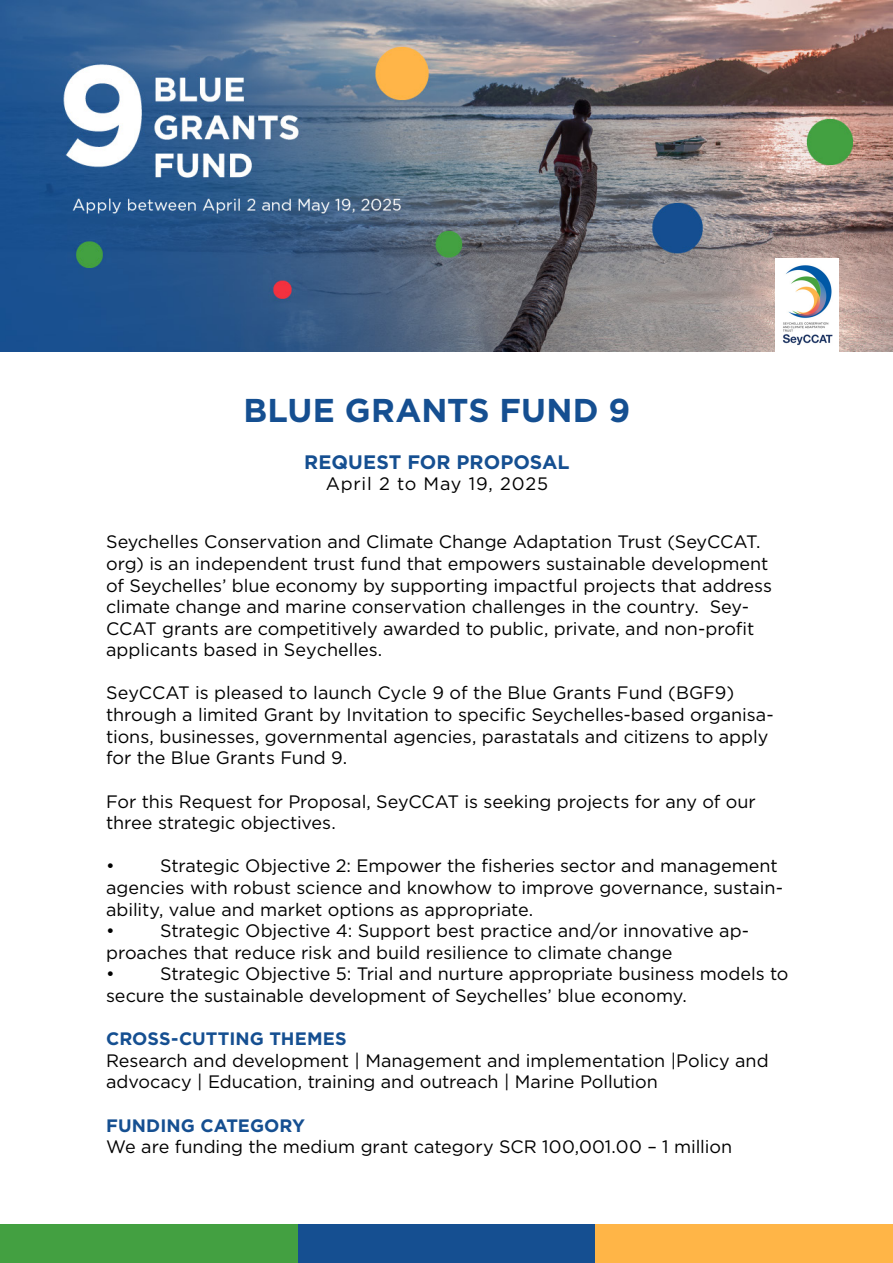
<style>
.page{position:relative;width:893px;height:1263px;background:#fff}
.page>*{position:absolute;margin:0;border:0;box-sizing:border-box;transform-origin:0 0}
.t1{font:700 33px "Gotham";letter-spacing:.005em;color:#154f91}
.t2{font:700 19.5px "Gotham";letter-spacing:.005em;color:#154f91}
.t3{font:18px/21.6px "Gotham";letter-spacing:-.005em;color:#000}
.t4{font:700 18px "Gotham";letter-spacing:.005em;color:#154f91}
.t5{font:18px "Gotham";letter-spacing:.045em;color:#000}
</style>
<div class="page">
<div style="left:0;top:1225px;width:298px;height:38px;background:#43a041"></div>
<div style="left:298px;top:1225px;width:297px;height:38px;background:#154f91"></div>
<div style="left:595px;top:1225px;width:298px;height:38px;background:#ffb547"></div>
<img style="left:0;top:0;width:893px;height:352px">
<img style="left:776px;top:259px;width:63px;height:93px">
<h1 class="t1" style="left:243px;top:388px;width:388px">BLUE GRANTS FUND 9</h1>
<p class="t2" style="left:304px;top:449px;width:267px">REQUEST FOR PROPOSAL</p>
<p class="t5" style="left:326px;top:472px;width:224px">April 2 to May 19, 2025</p>
<p class="t3" style="left:106px;top:531px;width:667px">Seychelles Conservation and Climate Change Adaptation Trust (SeyCCAT. org) is an independent trust fund that empowers sustainable development of Seychelles’ blue economy by supporting impactful projects that address climate change and marine conservation challenges in the country. Sey-CCAT grants are competitively awarded to public, private, and non-profit applicants based in Seychelles.</p>
<p class="t3" style="left:106px;top:682px;width:669px">SeyCCAT is pleased to launch Cycle 9 of the Blue Grants Fund (BGF9) through a limited Grant by Invitation to specific Seychelles-based organisa&shy;tions, businesses, governmental agencies, parastatals and citizens to apply for the Blue Grants Fund 9.</p>
<p class="t3" style="left:106px;top:790px;width:651px">For this Request for Proposal, SeyCCAT is seeking projects for any of our three strategic objectives.</p>
<p class="t3" style="left:106px;top:855px;width:10px">•</p>
<p class="t3" style="left:106px;top:855px;width:678px;text-indent:54px">Strategic Objective 2: Empower the fisheries sector and management agencies with robust science and knowhow to improve governance, sustain&shy;ability, value and market options as appropriate.<br>•</p>
<p class="t3" style="left:106px;top:920px;width:645px;text-indent:54px">Strategic Objective 4: Support best practice and/or innovative ap&shy;proaches that reduce risk and build resilience to climate change<br>•</p>
<p class="t3" style="left:106px;top:963px;width:684px;text-indent:54px">Strategic Objective 5: Trial and nurture appropriate business models to secure the sustainable development of Seychelles’ blue economy.</p>
<p class="t4" style="left:106px;top:1027px;width:242px">CROSS-CUTTING THEMES</p>
<p class="t3" style="left:106px;top:1049px;width:664px">Research and development | Management and implementation |Policy and advocacy | Education, training and outreach | Marine Pollution</p>
<p class="t4" style="left:106px;top:1113px;width:200px">FUNDING CATEGORY</p>
<p class="t3" style="left:106px;top:1136px;width:627px">We are funding the medium grant category SCR 100,001.00 – 1 million</p>
</div>
